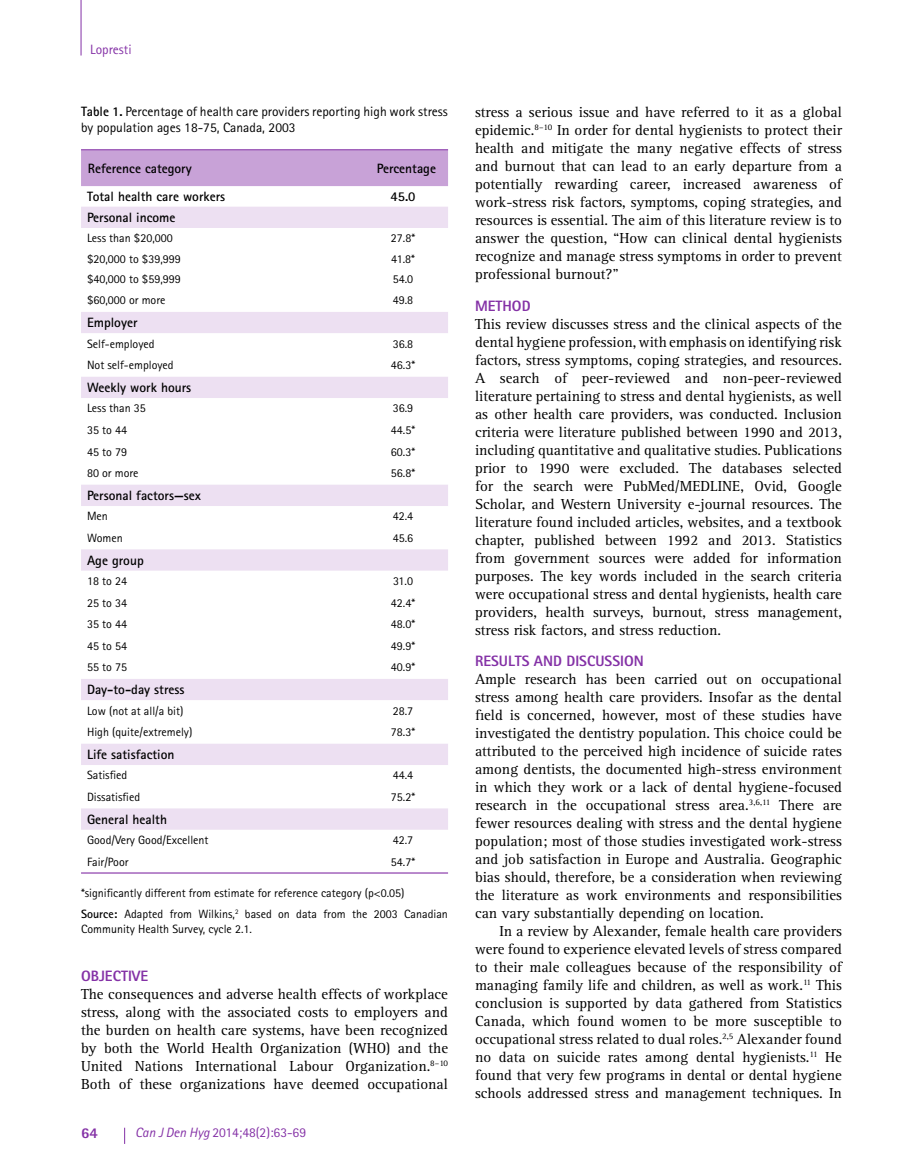
<style>
.page{position:relative;width:905px;height:1175px;background:#fff}
.page>*{position:absolute;margin:0;border:0;box-sizing:border-box;transform-origin:0 0}
.t1{font:15px/18px "Rotis Serif Std";color:#000;text-align:justify}
.t2{font:800 15px "Rotis Sans Serif Std";color:#8431a6}
.t3{font:700 13.5px "Rotis Sans Serif Std";color:#000}
.t4{font:13.5px/16.5px "Rotis Sans Serif Std";color:#000}
.t5{font:13.5px "Rotis Sans Serif Std";color:#8431a6}
.t6{font:12px/21.8px "Rotis Sans Serif Std";color:#000}
.s1{font-weight:700}
.s2{font-style:italic}
</style>
<div class="page">
<hr style="left:81px;top:0;width:1px;height:56px;background:#8431a6">
<svg style="left:124px;top:1127px;width:1px;height:16px"></svg>
<div style="left:81px;top:150px;width:367px;height:36px;background:#c8a2d7"></div>
<div style="left:81px;top:207px;width:367px;height:21px;background:#ede0f2"></div>
<svg style="left:81px;top:312px;width:367px;height:518px"></svg>
<hr style="left:81px;top:872px;width:277px;height:1px;background:#8431a6">
<hr style="left:358px;top:872px;width:90px;height:1px;background:#8431a6">
<hr style="left:81px;top:149px;width:277px;height:1px;background:#8431a6">
<hr style="left:358px;top:149px;width:90px;height:1px;background:#8431a6">
<p class="t5" style="left:90px;top:41px;width:43px">Lopresti</p>
<p class="t4" style="left:81px;top:103px;width:368px"><span class="s1">Table 1.</span> Percentage of health care providers reporting high work stress by population ages 18-75, Canada, 2003</p>
<p class="t3" style="left:88px;top:159px;width:105px">Reference category</p>
<p class="t3" style="left:377px;top:159px;width:61px">Percentage</p>
<p class="t3" style="left:87px;top:187px;width:140px">Total health care workers</p>
<p class="t3" style="left:390px;top:187px;width:27px">45.0</p>
<p class="t3" style="left:87px;top:209px;width:90px">Personal income</p>
<p class="t6" style="left:87px;top:227px;width:87px">Less than $20,000</p>
<p class="t6" style="left:391px;top:227px;width:26px">27.8*</p>
<p class="t6" style="left:87px;top:247px;width:95px">$20,000 to $39,999</p>
<p class="t6" style="left:391px;top:247px;width:25px">41.8*</p>
<p class="t6" style="left:87px;top:268px;width:95px">$40,000 to $59,999</p>
<p class="t6" style="left:393px;top:268px;width:22px">54.0</p>
<p class="t6" style="left:87px;top:289px;width:80px">$60,000 or more</p>
<p class="t6" style="left:393px;top:289px;width:22px">49.8</p>
<p class="t3" style="left:87px;top:314px;width:52px">Employer</p>
<p class="t6" style="left:87px;top:332px;width:69px">Self-employed</p>
<p class="t6" style="left:393px;top:332px;width:22px">36.8</p>
<p class="t6" style="left:87px;top:354px;width:88px">Not self-employed</p>
<p class="t6" style="left:391px;top:354px;width:26px">46.3*</p>
<p class="t3" style="left:87px;top:379px;width:106px">Weekly work hours</p>
<p class="t6" style="left:87px;top:397px;width:60px">Less than 35</p>
<p class="t6" style="left:393px;top:397px;width:22px">36.9</p>
<p class="t6" style="left:87px;top:419px;width:41px">35 to 44</p>
<p class="t6" style="left:391px;top:419px;width:26px">44.5*</p>
<p class="t6" style="left:87px;top:440px;width:41px">45 to 79</p>
<p class="t6" style="left:391px;top:440px;width:26px">60.3*</p>
<p class="t6" style="left:87px;top:462px;width:53px">80 or more</p>
<p class="t6" style="left:391px;top:462px;width:26px">56.8*</p>
<p class="t3" style="left:87px;top:486px;width:115px">Personal factors—sex</p>
<p class="t6" style="left:87px;top:505px;width:22px">Men</p>
<p class="t6" style="left:393px;top:505px;width:22px">42.4</p>
<p class="t6" style="left:87px;top:527px;width:37px">Women</p>
<p class="t6" style="left:393px;top:527px;width:22px">45.6</p>
<p class="t3" style="left:87px;top:551px;width:58px">Age group</p>
<p class="t6" style="left:87px;top:570px;width:41px">18 to 24</p>
<p class="t6" style="left:393px;top:570px;width:22px">31.0</p>
<p class="t6" style="left:87px;top:591px;width:41px">25 to 34</p>
<p class="t6" style="left:391px;top:591px;width:26px">42.4*</p>
<p class="t6" style="left:87px;top:613px;width:41px">35 to 44</p>
<p class="t6" style="left:391px;top:613px;width:26px">48.0*</p>
<p class="t6" style="left:87px;top:635px;width:41px">45 to 54</p>
<p class="t6" style="left:391px;top:635px;width:26px">49.9*</p>
<p class="t6" style="left:87px;top:656px;width:41px">55 to 75</p>
<p class="t6" style="left:391px;top:656px;width:26px">40.9*</p>
<p class="t3" style="left:87px;top:681px;width:99px">Day-to-day stress</p>
<p class="t6" style="left:87px;top:699px;width:98px">Low (not at all/a bit)</p>
<p class="t6" style="left:393px;top:699px;width:22px">28.7</p>
<p class="t6" style="left:87px;top:721px;width:107px">High (quite/extremely)</p>
<p class="t6" style="left:391px;top:721px;width:26px">78.3*</p>
<p class="t3" style="left:87px;top:745px;width:89px">Life satisfaction</p>
<p class="t6" style="left:87px;top:764px;width:42px">Satisfied</p>
<p class="t6" style="left:393px;top:764px;width:22px">44.4</p>
<p class="t6" style="left:87px;top:786px;width:55px">Dissatisfied</p>
<p class="t6" style="left:391px;top:786px;width:26px">75.2*</p>
<p class="t3" style="left:87px;top:810px;width:81px">General health</p>
<p class="t6" style="left:87px;top:829px;width:123px">Good/Very Good/Excellent</p>
<p class="t6" style="left:393px;top:829px;width:22px">42.7</p>
<p class="t6" style="left:87px;top:850px;width:43px">Fair/Poor</p>
<p class="t6" style="left:391px;top:850px;width:26px">54.7*</p>
<p class="t6" style="left:81px;top:881px;width:368px">*significantly different from estimate for reference category (p&lt;0.05)<br><span class="s1">Source:</span> Adapted from Wilkins,<sup>2</sup> based on data from the 2003 Canadian</p>
<p class="t6" style="left:81px;top:918px;width:172px">Community Health Survey, cycle 2.1.</p>
<p class="t2" style="left:81px;top:966px;width:69px">OBJECTIVE</p>
<p class="t1" style="left:81px;top:985px;width:368px">The consequences and adverse health effects of workplace stress, along with the associated costs to employers and the burden on health care systems, have been recognized by both the World Health Organization (WHO) and the United Nations International Labour Organization.<sup>8–10<br></sup>Both of these organizations have deemed occupational</p>
<p class="t2" style="left:81px;top:1123px;width:18px">64</p>
<p class="t5" style="left:135px;top:1124px;width:172px"><span class="s2">Can J Den Hyg</span> 2014;48(2):63-69</p>
<p class="t1" style="left:475px;top:103px;width:368px">stress a serious issue and have referred to it as a global epidemic.<sup>8–10</sup> In order for dental hygienists to protect their health and mitigate the many negative effects of stress and burnout that can lead to an early departure from a potentially rewarding career, increased awareness of work-stress risk factors, symptoms, coping strategies, and resources is essential. The aim of this literature review is to answer the question, “How can clinical dental hygienists recognize and manage stress symptoms in order to prevent professional burnout?”</p>
<p class="t2" style="left:475px;top:296px;width:57px">METHOD</p>
<p class="t1" style="left:475px;top:315px;width:368px">This review discusses stress and the clinical aspects of the dental hygiene profession, with emphasis on identifying risk factors, stress symptoms, coping strategies, and resources.<br>A search of peer-reviewed and non-peer-reviewed literature pertaining to stress and dental hygienists, as well as other health care providers, was conducted. Inclusion criteria were literature published between 1990 and 2013, including quantitative and qualitative studies. Publications prior to 1990 were excluded. The databases selected for the search were PubMed/MEDLINE, Ovid, Google Scholar, and Western University e-journal resources. The literature found included articles, websites, and a textbook chapter, published between 1992 and 2013. Statistics from government sources were added for information purposes. The key words included in the search criteria were occupational stress and dental hygienists, health care providers, health surveys, burnout, stress management, stress risk factors, and stress reduction.</p>
<p class="t2" style="left:475px;top:651px;width:170px">RESULTS AND DISCUSSION</p>
<p class="t1" style="left:475px;top:670px;width:368px">Ample research has been carried out on occupational stress among health care providers. Insofar as the dental field is concerned, however, most of these studies have investigated the dentistry population. This choice could be attributed to the perceived high incidence of suicide rates among dentists, the documented high-stress environment in which they work or a lack of dental hygiene-focused research in the occupational stress area.<sup>3,6,11</sup> There are fewer resources dealing with stress and the dental hygiene population; most of those studies investigated work-stress and job satisfaction in Europe and Australia. Geographic bias should, therefore, be a consideration when reviewing the literature as work environments and responsibilities can vary substantially depending on location.</p>
<p class="t1" style="left:475px;top:922px;width:368px;text-indent:24px">In a review by Alexander, female health care providers were found to experience elevated levels of stress compared to their male colleagues because of the responsibility of managing family life and children, as well as work.<sup>11</sup> This conclusion is supported by data gathered from Statistics Canada, which found women to be more susceptible to occupational stress related to dual roles.<sup>2,5</sup> Alexander found no data on suicide rates among dental hygienists.<sup>11</sup> He found that very few programs in dental or dental hygiene schools addressed stress and management techniques. In</p>
</div>
